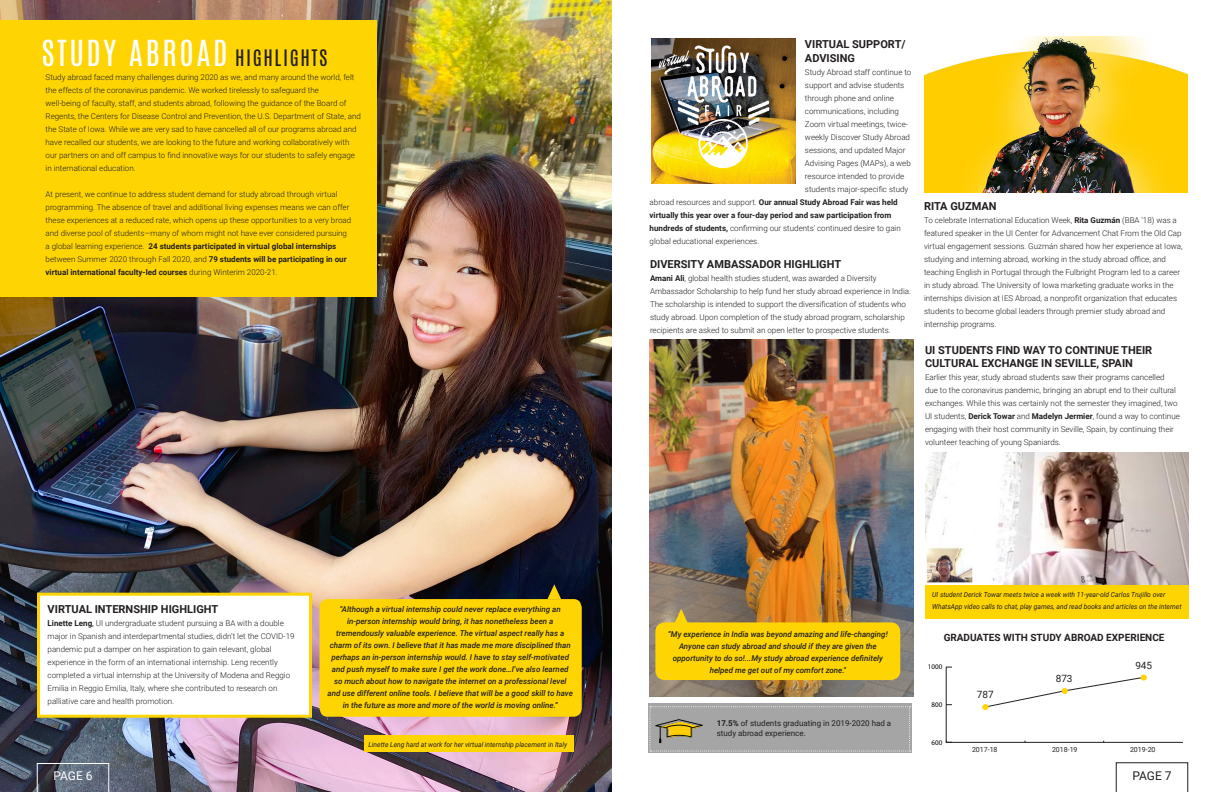
<style>
.page{position:relative;width:1224px;height:792px;background:#fff}
.page>*{position:absolute;margin:0;border:0;box-sizing:border-box;transform-origin:0 0}
.t1{font:30px "Antonio";letter-spacing:.08em;color:#fff;scale:1.04 1}
.t2{font:19px "Antonio";letter-spacing:.08em;color:#231f20;scale:1.04 1}
.t3{font:12px "Roboto";color:#fff}
.t4{font:12px "Roboto";color:#231f20}
.t5{font:700 11px/13px "Roboto";color:#231f20}
.t6{font:700 10px "Roboto";color:#231f20}
.t7{font:10px "Roboto";color:#231f20}
.t8{font:300 8px/13px "Roboto";color:#231f20}
.t9{font:italic 500 8px/12px "Roboto";color:#231f20;text-align:center}
.t10{font:700 8px "Roboto";color:#231f20}
.t11{font:8px/9.6px "Roboto";color:#231f20}
.t12{font:7.1px "Myriad Pro";color:#000}
.t13{font:italic 7px/12px "Roboto";color:#231f20;scale:.96 1}
.t14{font:7px "Roboto";color:#231f20}
.s1{font-weight:700}
.s2{font-weight:400}
.s3{font-weight:300}
</style>
<div class="page">
<img style="left:0;top:0;width:612px;height:792px">
<svg style="left:37px;top:763px;width:72px;height:29px;background:#5e6674"></svg>
<svg style="left:1116px;top:762px;width:72px;height:30px"></svg>
<div style="left:925px;top:585px;width:264px;height:34px;background:#fed503"></div>
<div style="left:0;top:20px;width:376px;height:277px;background:#fed503"></div>
<img style="left:649px;top:340px;width:264px;height:357px">
<img style="left:925px;top:453px;width:264px;height:132px">
<img style="left:924px;top:36px;width:264px;height:157px">
<div style="left:655px;top:622px;width:245px;height:58px;background:#fed503;border-radius:9px"></div>
<div style="left:648px;top:704px;width:264px;height:49px;background:#a4a5a4"></div>
<svg style="left:650px;top:706px;width:261px;height:46px"></svg>
<img style="left:655px;top:707px;width:48px;height:45px">
<hr style="left:946px;top:742px;width:237px;height:1px;background:#231f20">
<hr style="left:946px;top:667px;width:1px;height:76px;background:#231f20">
<svg style="left:982px;top:675px;width:165px;height:35px"></svg>
<svg style="left:674px;top:609px;width:14px;height:14px"></svg>
<svg style="left:319px;top:584px;width:263px;height:133px;background:#ebc60c"></svg>
<div style="left:37px;top:593px;width:275px;height:125px;background:#fff;border:3px solid #fed503"></div>
<div style="left:364px;top:735px;width:210px;height:17px;background:#fed503"></div>
<img style="left:652px;top:39px;width:144px;height:144px">
<p class="t1" style="left:42px;top:31px;width:180px">STUDY ABROAD</p>
<p class="t2" style="left:235px;top:44px;width:90px">HIGHLIGHTS</p>
<p class="t8" style="left:46px;top:71px;width:310px">Study abroad faced many challenges during 2020 as we, and many around the world, felt the effects of the coronavirus pandemic. We worked tirelessly to safeguard the</p>
<p class="t8" style="left:46px;top:97px;width:317px">well-being of faculty, staff, and students abroad, following the guidance of the Board of Regents, the Centers for Disease Control and Prevention, the U.S. Department of State, and the State of Iowa. While we are very sad to have cancelled all of our programs abroad and have recalled our students, we are looking to the future and working collaboratively with our partners on and off campus to find innovative ways for our students to safely engage in international education.</p>
<p class="t8" style="left:46px;top:188px;width:307px">At present, we continue to address student demand for study abroad through virtual programming. The absence of travel and additional living expenses means we can offer these experiences at a reduced rate, which opens up these opportunities to a very broad and diverse pool of students—many of whom might not have ever considered pursuing a global learning experience. <span class="s1">24 students participated in virtual global internships </span>between Summer 2020 through Fall 2020, and <span class="s1">79 students will be participating in our virtual international faculty-led courses</span> during Winterim 2020-21.</p>
<p class="t5" style="left:48px;top:603px;width:172px">VIRTUAL INTERNSHIP HIGHLIGHT</p>
<p class="t8" style="left:48px;top:617px;width:249px"><span class="s1">Linette Leng</span><span class="s2">,</span> UI undergraduate student pursuing a BA with a double major in Spanish and interdepartmental studies, didn’t let the COVID-19</p>
<p class="t8" style="left:48px;top:643px;width:225px">pandemic put a damper on her aspiration to gain relevant, global</p>
<p class="t8" style="left:48px;top:656px;width:232px">experience in the form of an international internship. Leng recently</p>
<p class="t8" style="left:48px;top:669px;width:244px">completed a virtual internship at the University of Modena and Reggio<br>Emilia in Reggio Emilia, Italy, where she contributed to research on</p>
<p class="t8" style="left:48px;top:695px;width:128px">palliative care and health promotion.</p>
<p class="t9" style="left:340px;top:603px;width:222px">"Although a virtual internship could never replace everything an</p>
<p class="t9" style="left:347px;top:615px;width:208px">in-person internship would bring, it has nonetheless been a</p>
<p class="t9" style="left:328px;top:627px;width:247px">tremendously valuable experience. The virtual aspect really has a charm of its own. I believe that it has made me more disciplined than perhaps an in-person internship would. I have to stay self-motivated and push myself to make sure I get the work done…I’ve also learned so much about how to navigate the internet on a professional level and use different online tools. I believe that will be a good skill to have in the future as more and more of the world is moving online.”</p>
<p class="t13" style="left:368px;top:738px;width:209px">Linette Leng hard at work for her virtual internship placement in Italy</p>
<p class="t5" style="left:805px;top:37px;width:102px;line-height:14px">VIRTUAL SUPPORT/<br>ADVISING</p>
<p class="t8" style="left:805px;top:66px;width:108px">Study Abroad staff continue to</p>
<p class="t8" style="left:805px;top:79px;width:101px">support and advise students</p>
<p class="t8" style="left:805px;top:92px;width:91px">through phone and online</p>
<p class="t8" style="left:805px;top:105px;width:96px">communications, including</p>
<p class="t8" style="left:805px;top:118px;width:105px">Zoom virtual meetings, twice-</p>
<p class="t8" style="left:805px;top:131px;width:107px">weekly Discover Study Abroad</p>
<p class="t8" style="left:805px;top:144px;width:102px">sessions, and updated Major</p>
<p class="t8" style="left:805px;top:157px;width:107px">Advising Pages (MAPs), a web</p>
<p class="t8" style="left:805px;top:170px;width:101px">resource intended to provide</p>
<p class="t8" style="left:805px;top:183px;width:105px">students major-specific study</p>
<p class="t10" style="left:650px;top:197px;width:250px"><span class="s3">abroad resources and support.</span> Our annual Study Abroad Fair was held</p>
<p class="t10" style="left:650px;top:210px;width:243px">virtually this year over a four-day period and saw participation from</p>
<p class="t8" style="left:650px;top:222px;width:253px"><span class="s1">hundreds of students,</span> confirming our students’ continued desire to gain</p>
<p class="t8" style="left:650px;top:235px;width:111px">global educational experiences.</p>
<p class="t5" style="left:650px;top:257px;width:193px">DIVERSITY AMBASSADOR HIGHLIGHT</p>
<p class="t8" style="left:650px;top:271px;width:263px"><span class="s1">Amani Ali</span>, global health studies student, was awarded a Diversity Ambassador Scholarship to help fund her study abroad experience in India.<br>The scholarship is intended to support the diversification of students who study abroad. Upon completion of the study abroad program, scholarship recipients are asked to submit an open letter to prospective students.</p>
<p class="t5" style="left:924px;top:199px;width:74px">RITA GUZMAN</p>
<p class="t8" style="left:924px;top:213px;width:260px">To celebrate International Education Week, <span class="s1">Rita Guzmán</span> (BBA '18) was a featured speaker in the UI Center for Advancement Chat From the Old Cap virtual engagement sessions. Guzmán shared how her experience at Iowa, studying and interning abroad, working in the study abroad office, and teaching English in Portugal through the Fulbright Program led to a career in study abroad. The University of Iowa marketing graduate works in the internships division at IES Abroad, a nonprofit organization that educates students to become global leaders through premier study abroad and internship programs.</p>
<p class="t5" style="left:925px;top:343px;width:229px">UI STUDENTS FIND WAY TO CONTINUE THEIR<br>CULTURAL EXCHANGE IN SEVILLE, SPAIN</p>
<p class="t8" style="left:925px;top:370px;width:256px">Earlier this year, study abroad students saw their programs cancelled<br>due to the coronavirus pandemic, bringing an abrupt end to their cultural exchanges. While this was certainly not the semester they imagined, two UI students, <span class="s1">Derick Towar</span> and <span class="s1">Madelyn Jermier</span>, found a way to continue engaging with their host community in Seville, Spain, by continuing their volunteer teaching of young Spaniards.</p>
<p class="t9" style="left:668px;top:628px;width:221px">“My experience in India was beyond amazing and life-changing!<br>Anyone can study abroad and should if they are given the opportunity to do so!...My study abroad experience definitely helped me get out of my comfort zone."</p>
<p class="t11" style="left:717px;top:719px;width:176px"><span class="s1">17.5%</span> of students graduating in 2019-2020 had a study abroad experience.</p>
<p class="t13" style="left:932px;top:588px;width:261px">UI student Derick Towar meets twice a week with 11-year-old Carlos Trujillo over<br>WhatsApp video calls to chat, play games, and read books and articles on the internet</p>
<p class="t6" style="left:944px;top:631px;width:222px">GRADUATES WITH STUDY ABROAD EXPERIENCE</p>
<p class="t12" style="left:928px;top:663px;width:16px">1000</p>
<p class="t12" style="left:931px;top:701px;width:12px">800</p>
<p class="t12" style="left:931px;top:738px;width:12px">600</p>
<p class="t7" style="left:977px;top:687px;width:18px">787</p>
<p class="t7" style="left:1056px;top:672px;width:18px">873</p>
<p class="t7" style="left:1135px;top:658px;width:18px">945</p>
<p class="t14" style="left:972px;top:745px;width:27px">2017-18</p>
<p class="t14" style="left:1052px;top:745px;width:27px">2018-19</p>
<p class="t14" style="left:1130px;top:745px;width:27px">2019-20</p>
<p class="t3" style="left:53px;top:768px;width:41px">PAGE 6</p>
<p class="t4" style="left:1132px;top:767px;width:41px">PAGE 7</p>
</div>
